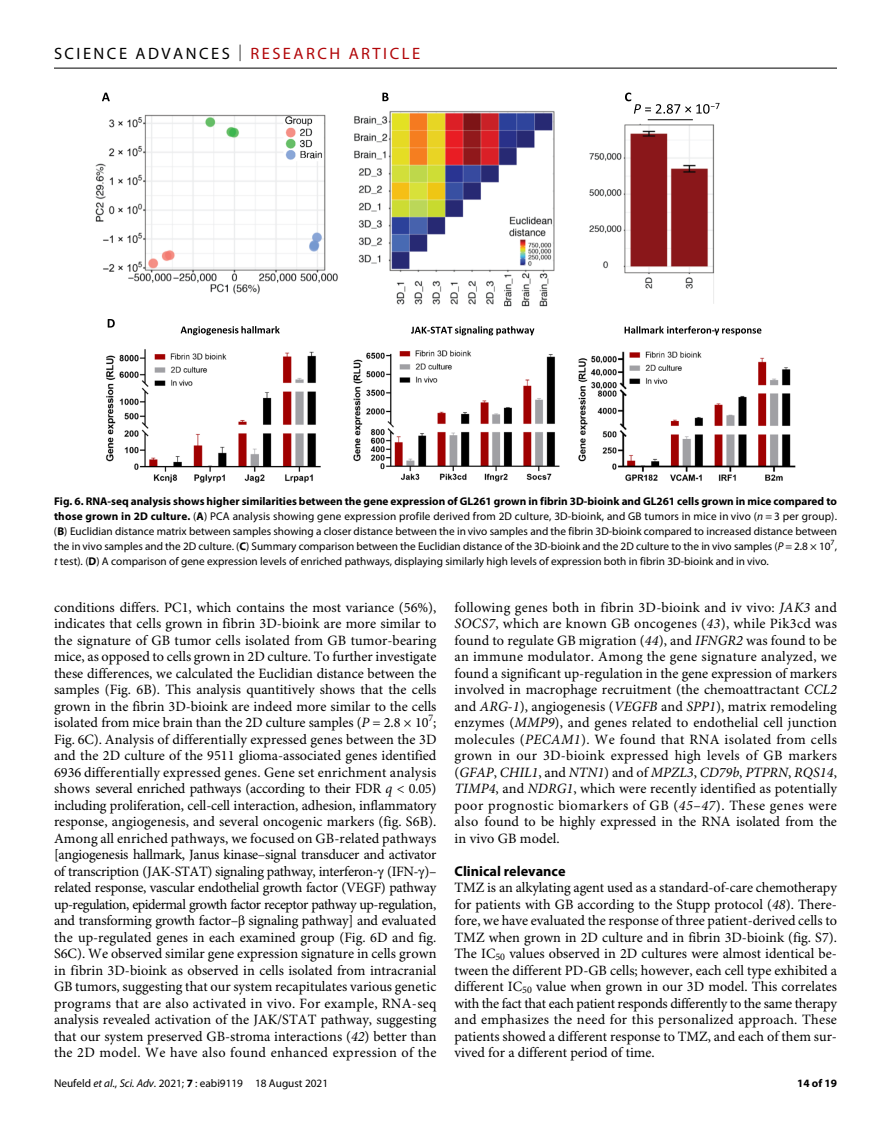
<style>
.page{position:relative;width:891px;height:1134px;background:#fff}
.page>*{position:absolute;margin:0;border:0;box-sizing:border-box;transform-origin:0 0}
.t1{font:16.5px "Myriad Pro";letter-spacing:.15em;color:#000}
.t2{font:14.25px/16.5px "Minion Pro";color:#000;text-align:justify}
.t3{font:700 14.25px "Myriad Pro";color:#000}
.t4{font:11.25px/15px "Myriad Pro";color:#000;text-align:justify}
.t5{font:700 11.25px "Myriad Pro";color:#000}
.s1{font-weight:300}
.s2{color:#b10508}
.s3{font-weight:700}
.s4{font-style:italic}
</style>
<div class="page">
<hr style="left:54px;top:68px;width:783px;height:1px;background:#000">
<img style="left:96px;top:111px;width:699px;height:372px">
<svg style="left:102px;top:93px;width:8px;height:8px"></svg>
<svg style="left:382px;top:93px;width:7px;height:8px"></svg>
<svg style="left:108px;top:319px;width:7px;height:9px"></svg>
<hr style="left:648px;top:119px;width:45px;height:1px;background:#000">
<svg style="left:181px;top:326px;width:99px;height:9px"></svg>
<svg style="left:411px;top:326px;width:123px;height:9px"></svg>
<svg style="left:625px;top:326px;width:136px;height:9px"></svg>
<svg style="left:625px;top:93px;width:95px;height:21px"></svg>
<p class="t1" style="left:54px;top:40px;width:368px">SCIENCE ADVANCES <span class="s1">|</span> <span class="s2">RESEARCH ARTICLE</span></p>
<p class="t4" style="left:54px;top:494px;width:785px"><span class="s3">Fig. 6. RNA-seq analysis shows higher similarities between the gene expression of GL261 grown in fibrin 3D-bioink and GL261 cells grown in mice compared to those grown in 2D culture.</span> (<span class="s3">A</span>) PCA analysis showing gene expression profile derived from 2D culture, 3D-bioink, and GB tumors in mice in vivo (<span class="s4">n</span> = 3 per group). (<span class="s3">B</span>) Euclidian distance matrix between samples showing a closer distance between the in vivo samples and the fibrin 3D-bioink compared to increased distance between the in vivo samples and the 2D culture. (<span class="s3">C</span>) Summary comparison between the Euclidian distance of the 3D-bioink and the 2D culture to the in vivo samples (<span class="s4">P</span> = 2.8 × 10<sup>7</sup>, <span class="s4">t</span> test). (<span class="s3">D</span>) A comparison of gene expression levels of enriched pathways, displaying similarly high levels of expression both in fibrin 3D-bioink and in vivo.</p>
<p class="t2" style="left:54px;top:600px;width:384px">conditions differs. PC1, which contains the most variance (56%), indicates that cells grown in fibrin 3D-bioink are more similar to the signature of GB tumor cells isolated from GB tumor-bearing mice, as opposed to cells grown in 2D culture. To further investigate these differences, we calculated the Euclidian distance between the samples (Fig. 6B). This analysis quantitively shows that the cells grown in the fibrin 3D-bioink are indeed more similar to the cells isolated from mice brain than the 2D culture samples (<span class="s4">P</span> = 2.8 × 10<sup>7</sup>; Fig. 6C). Analysis of differentially expressed genes between the 3D and the 2D culture of the 9511 glioma-associated genes identified 6936 differentially expressed genes. Gene set enrichment analysis shows several enriched pathways (according to their FDR <span class="s4">q</span> &lt; 0.05) including proliferation, cell-cell interaction, adhesion, inflammatory response, angiogenesis, and several oncogenic markers (fig. S6B).<br>Among all enriched pathways, we focused on GB-related pathways [angiogenesis hallmark, Janus kinase–signal transducer and activator of transcription (JAK-STAT) signaling pathway, interferon- (IFN- )– related response, vascular endothelial growth factor (VEGF) pathway up-regulation, epidermal growth factor receptor pathway up-regulation, and transforming growth factor– signaling pathway] and evaluated the up-regulated genes in each examined group (Fig. 6D and fig.<br>S6C). We observed similar gene expression signature in cells grown in fibrin 3D-bioink as observed in cells isolated from intracranial GB tumors, suggesting that our system recapitulates various genetic programs that are also activated in vivo. For example, RNA-seq analysis revealed activation of the JAK/STAT pathway, suggesting that our system preserved GB-stroma interactions (<span class="s4">42</span>) better than the 2D model. We have also found enhanced expression of the</p>
<p class="t2" style="left:455px;top:600px;width:384px">following genes both in fibrin 3D-bioink and iv vivo: <span class="s4">JAK3</span> and <span class="s4">SOCS7</span>, which are known GB oncogenes (<span class="s4">43</span>), while Pik3cd was found to regulate GB migration (<span class="s4">44</span>), and <span class="s4">IFNGR2</span> was found to be an immune modulator. Among the gene signature analyzed, we found a significant up-regulation in the gene expression of markers involved in macrophage recruitment (the chemoattractant <span class="s4">CCL2 </span>and <span class="s4">ARG-1</span>), angiogenesis (<span class="s4">VEGFB</span> and <span class="s4">SPP1</span>), matrix remodeling enzymes (<span class="s4">MMP9</span>), and genes related to endothelial cell junction molecules (<span class="s4">PECAM1</span>). We found that RNA isolated from cells grown in our 3D-bioink expressed high levels of GB markers (<span class="s4">GFAP</span>, <span class="s4">CHIL1</span>, and <span class="s4">NTN1</span>) and of <span class="s4">MPZL3</span>, <span class="s4">CD79b</span>, <span class="s4">PTPRN</span>, <span class="s4">RQS14</span>, <span class="s4">TIMP4</span>, and <span class="s4">NDRG1</span>, which were recently identified as potentially poor prognostic biomarkers of GB (<span class="s4">45</span>–<span class="s4">47</span>). These genes were also found to be highly expressed in the RNA isolated from the in vivo GB model.</p>
<p class="t3" style="left:455px;top:859px;width:113px">Clinical relevance</p>
<p class="t2" style="left:454px;top:881px;width:384px">TMZ is an alkylating agent used as a standard-of-care chemotherapy for patients with GB according to the Stupp protocol (<span class="s4">48</span>). There&shy;fore, we have evaluated the response of three patient-derived cells to TMZ when grown in 2D culture and in fibrin 3D-bioink (fig. S7).<br>The IC<sub>50</sub> values observed in 2D cultures were almost identical be&shy;tween the different PD-GB cells; however, each cell type exhibited a different IC<sub>50</sub> value when grown in our 3D model. This correlates with the fact that each patient responds differently to the same therapy and emphasizes the need for this personalized approach. These patients showed a different response to TMZ, and each of them sur&shy;vived for a different period of time.</p>
<p class="t4" style="left:54px;top:1076px;width:276px">Neufeld <span class="s4">et al</span>., <span class="s4">Sci. Adv.</span> 2021; <span class="s3">7</span> : eabi9119 18 August 2021</p>
<p class="t5" style="left:797px;top:1074px;width:41px">14 of 19</p>
</div>
